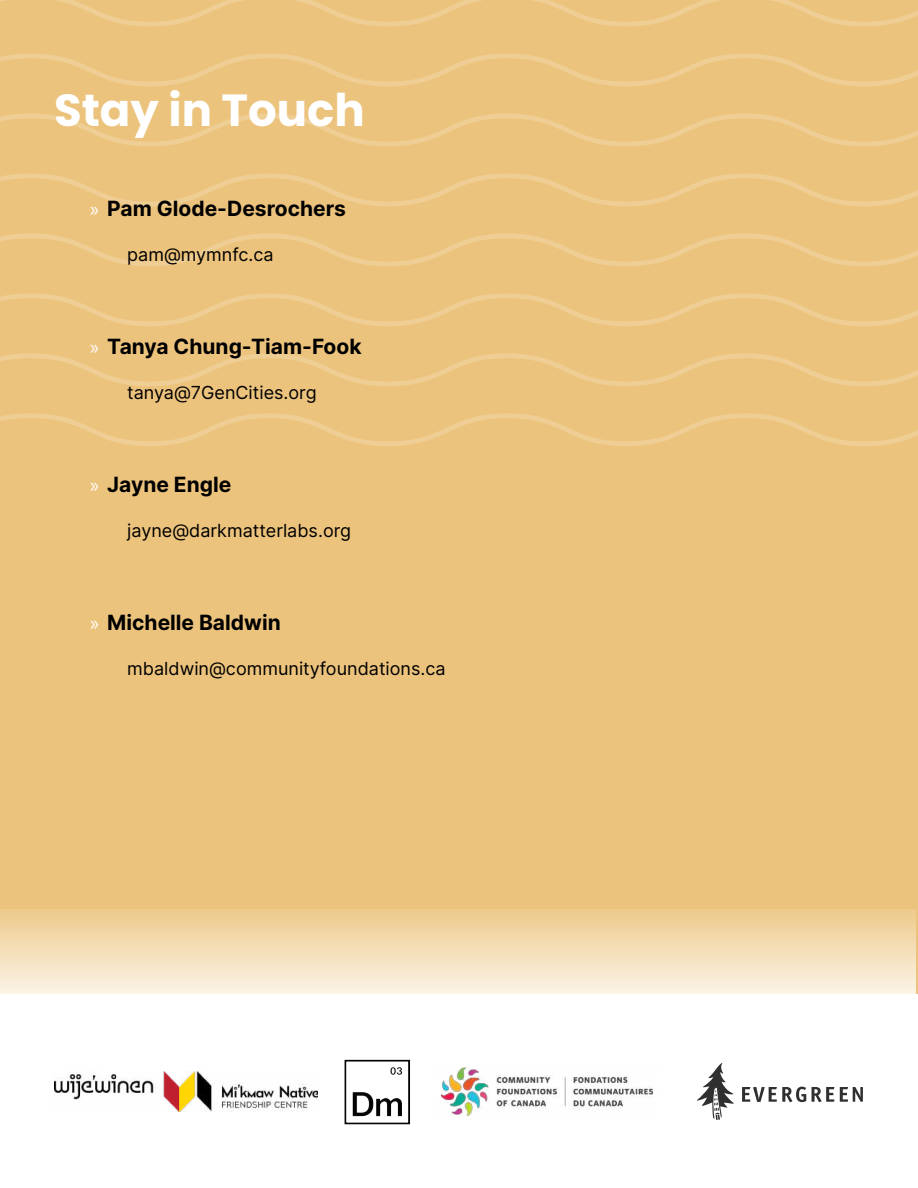
<style>
.page{position:relative;width:918px;height:1188px;background:#ecc37c}
.page>*{position:absolute;margin:0;border:0;box-sizing:border-box;transform-origin:0 0}
.t1{font:700 45px "Poppins";color:#fff}
.t2{font:700 21px "Inter";color:#000}
.t3{font:18px "Inter";color:#000}
.s1{font-family:"Myriad Pro";font-weight:400;color:#fff}
</style>
<div class="page">
<svg style="left:0;top:0;width:918px;height:446px"></svg>
<div style="left:0;top:995px;width:918px;height:193px;background:#fff"></div>
<img style="left:344px;top:1059px;width:66px;height:66px">
<img style="left:440px;top:1067px;width:213px;height:50px">
<img style="left:54px;top:1071px;width:264px;height:41px">
<svg style="left:697px;top:1063px;width:37px;height:57px"></svg>
<svg style="left:742px;top:1087px;width:64px;height:15px"></svg>
<svg style="left:812px;top:1087px;width:22px;height:15px"></svg>
<svg style="left:840px;top:1087px;width:23px;height:15px"></svg>
<svg style="left:0;top:909px;width:916px;height:86px;background:#f4dfba"></svg>
<h1 class="t1" style="left:54px;top:84px;width:312px">Stay in Touch</h1>
<p class="t2" style="left:90px;top:193px;width:257px"><span class="s1">»</span> Pam Glode-Desrochers</p>
<p class="t3" style="left:127px;top:241px;width:148px">pam@mymnfc.ca</p>
<p class="t2" style="left:90px;top:331px;width:273px"><span class="s1">»</span> Tanya Chung-Tiam-Fook</p>
<p class="t3" style="left:127px;top:379px;width:191px">tanya@7GenCities.org</p>
<p class="t2" style="left:90px;top:469px;width:143px"><span class="s1">»</span> Jayne Engle</p>
<p class="t3" style="left:127px;top:517px;width:225px">jayne@darkmatterlabs.org</p>
<p class="t2" style="left:90px;top:607px;width:192px"><span class="s1">»</span> Michelle Baldwin</p>
<p class="t3" style="left:127px;top:655px;width:320px">mbaldwin@communityfoundations.ca</p>
</div>
